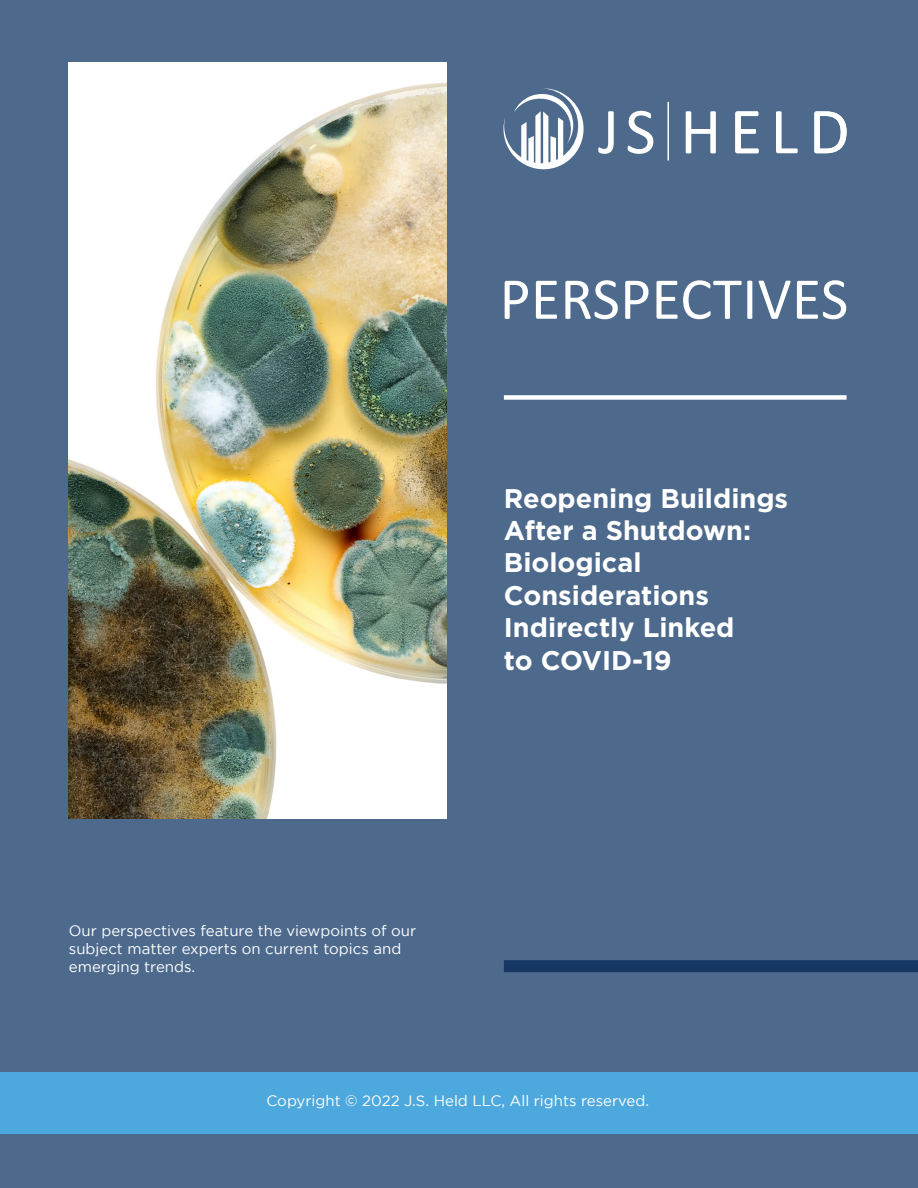
<style>
.page{position:relative;width:918px;height:1188px;background:#4d6a8d}
.page>*{position:absolute;margin:0;border:0;box-sizing:border-box;transform-origin:0 0}
.t1{font:60px "Calibri";letter-spacing:.005em;color:#fff}
.t2{font:700 27px "Gotham";color:#fff}
.t3{font:15px/18px "Gotham";color:#fff}
</style>
<div class="page">
<div style="left:0;top:1072px;width:918px;height:62px;background:#4da8dd"></div>
<hr style="left:668px;top:102px;width:1px;height:58px;background:#fff">
<svg style="left:598px;top:111px;width:16px;height:43px"></svg>
<svg style="left:628px;top:111px;width:25px;height:43px"></svg>
<svg style="left:686px;top:111px;width:30px;height:42px"></svg>
<svg style="left:735px;top:111px;width:24px;height:42px"></svg>
<svg style="left:776px;top:111px;width:22px;height:42px"></svg>
<svg style="left:814px;top:111px;width:33px;height:42px"></svg>
<svg style="left:503px;top:88px;width:81px;height:81px"></svg>
<div style="left:504px;top:395px;width:343px;height:5px;background:#fff"></div>
<div style="left:504px;top:960px;width:414px;height:12px;background:#173863"></div>
<img style="left:69px;top:63px;width:377px;height:756px">
<h1 class="t1" style="left:500px;top:262px;width:350px">PERSPECTIVES</h1>
<p class="t2" style="left:504px;top:480px;width:286px">Reopening Buildings</p>
<p class="t2" style="left:504px;top:513px;width:249px">After a Shutdown:</p>
<p class="t2" style="left:504px;top:545px;width:139px">Biological</p>
<p class="t2" style="left:504px;top:577px;width:207px">Considerations</p>
<p class="t2" style="left:504px;top:610px;width:232px">Indirectly Linked</p>
<p class="t2" style="left:504px;top:642px;width:169px">to COVID-19</p>
<p class="t3" style="left:69px;top:921px;width:349px">Our perspectives feature the viewpoints of our subject matter experts on current topics and emerging trends.</p>
<p class="t3" style="left:266px;top:1091px;width:384px">Copyright © 2022 J.S. Held LLC, All rights reserved.</p>
</div>
